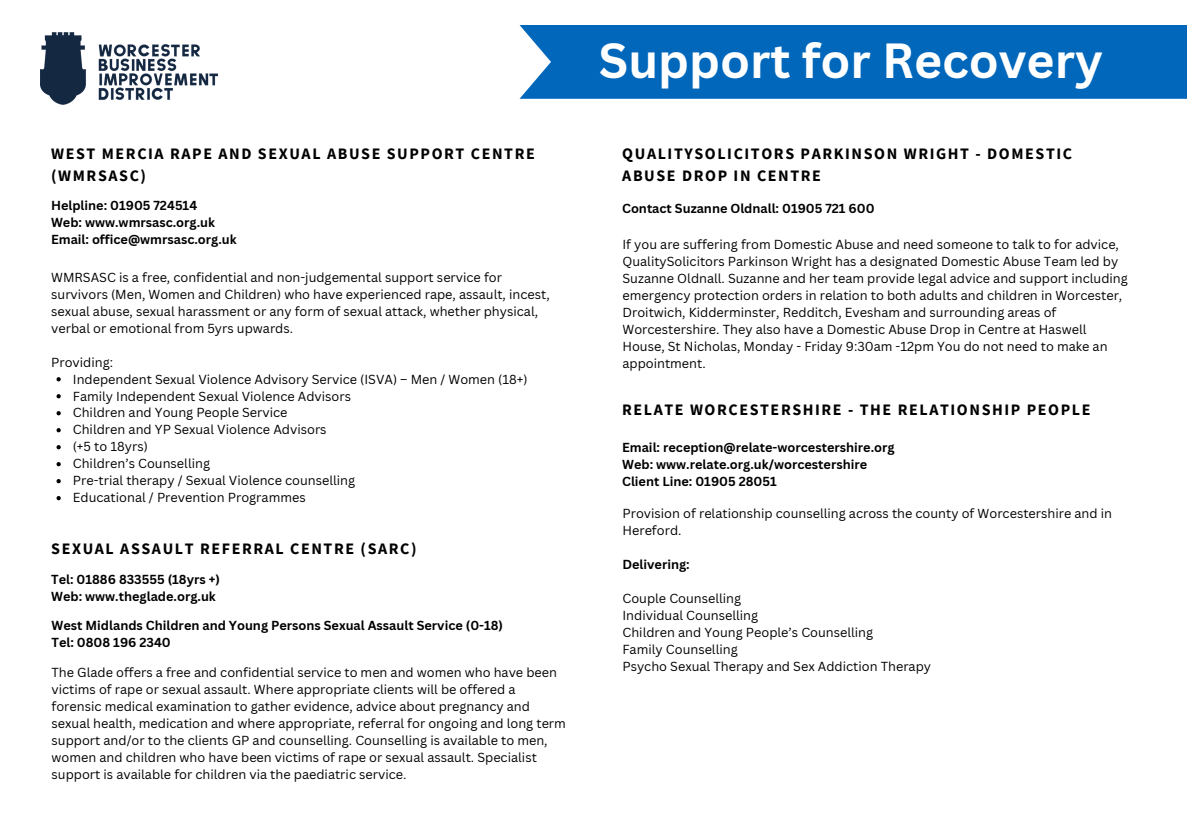
<style>
.page{position:relative;width:1187px;height:839px;background:#fff}
.page>*{position:absolute;margin:0;border:0;box-sizing:border-box;transform-origin:0 0}
.t1{font:700 48px "Canva Sans";color:#fff}
.t2{font:700 16px/22.6px "Source Sans Pro";letter-spacing:.1em;color:#000}
.t3{font:12.8px/17px "Canva Sans";color:#000}
.t4{font:700 12.8px/17px "Canva Sans";color:#000}
</style>
<div class="page">
<img style="left:40px;top:32px;width:177px;height:73px">
<div style="left:519px;top:25px;width:667px;height:74px;background:#0167bb"></div>
<svg style="left:56px;top:377px;width:5px;height:4px"></svg>
<svg style="left:56px;top:394px;width:5px;height:4px"></svg>
<svg style="left:56px;top:411px;width:5px;height:4px"></svg>
<svg style="left:56px;top:428px;width:5px;height:4px"></svg>
<svg style="left:56px;top:445px;width:5px;height:4px"></svg>
<svg style="left:56px;top:462px;width:5px;height:4px"></svg>
<svg style="left:56px;top:479px;width:5px;height:4px"></svg>
<svg style="left:56px;top:496px;width:5px;height:4px"></svg>
<p class="t2" style="left:51px;top:142px;width:485px">WEST MERCIA RAPE AND SEXUAL ABUSE SUPPORT CENTRE (WMRSASC)</p>
<h3 class="t4" style="left:51px;top:197px;width:187px">Helpline: 01905 724514<br>Web: www.wmrsasc.org.uk<br>Email: office@wmrsasc.org.uk</h3>
<p class="t3" style="left:51px;top:268px;width:500px">WMRSASC is a free, confidential and non-judgemental support service for survivors (Men, Women and Children) who have experienced rape, assault, incest, sexual abuse, sexual harassment or any form of sexual attack, whether physical, verbal or emotional from 5yrs upwards.</p>
<p class="t3" style="left:51px;top:353px;width:63px">Providing:</p>
<p class="t3" style="left:73px;top:370px;width:456px">Independent Sexual Violence Advisory Service (ISVA) – Men / Women (18+)</p>
<p class="t3" style="left:73px;top:387px;width:280px">Family Independent Sexual Violence Advisors</p>
<p class="t3" style="left:73px;top:404px;width:216px">Children and Young People Service</p>
<h2 class="t3" style="left:73px;top:421px;width:255px">Children and YP Sexual Violence Advisors</h2>
<h3 class="t3" style="left:73px;top:438px;width:77px">(+5 to 18yrs)</h3>
<h3 class="t3" style="left:73px;top:455px;width:139px">Children’s Counselling</h3>
<p class="t3" style="left:73px;top:472px;width:284px">Pre-trial therapy / Sexual Violence counselling</p>
<h2 class="t3" style="left:73px;top:489px;width:234px">Educational / Prevention Programmes</h2>
<h1 class="t2" style="left:51px;top:537px;width:367px">SEXUAL ASSAULT REFERRAL CENTRE (SARC)</h1>
<p class="t4" style="left:51px;top:571px;width:170px">Tel: 01886 833555 (18yrs +)<br>Web: www.theglade.org.uk</p>
<p class="t4" style="left:52px;top:616px;width:453px">West Midlands Children and Young Persons Sexual Assault Service (0-18)<br>Tel: 0808 196 2340</p>
<h3 class="t3" style="left:52px;top:663px;width:516px">The Glade offers a free and confidential service to men and women who have been victims of rape or sexual assault. Where appropriate clients will be offered a forensic medical examination to gather evidence, advice about pregnancy and sexual health, medication and where appropriate, referral for ongoing and long term support and/or to the clients GP and counselling. Counselling is available to men, women and children who have been victims of rape or sexual assault. Specialist support is available for children via the paediatric service.</h3>
<p class="t1" style="left:599px;top:27px;width:505px">Support for Recovery</p>
<h2 class="t2" style="left:622px;top:142px;width:451px">QUALITYSOLICITORS PARKINSON WRIGHT - DOMESTIC<br>ABUSE DROP IN CENTRE</h2>
<p class="t4" style="left:622px;top:199px;width:254px">Contact Suzanne Oldnall: 01905 721 600</p>
<p class="t3" style="left:622px;top:235px;width:507px">If you are suffering from Domestic Abuse and need someone to talk to for advice, QualitySolicitors Parkinson Wright has a designated Domestic Abuse Team led by Suzanne Oldnall. Suzanne and her team provide legal advice and support including emergency protection orders in relation to both adults and children in Worcester, Droitwich, Kidderminster, Redditch, Evesham and surrounding areas of Worcestershire. They also have a Domestic Abuse Drop in Centre at Haswell House, St Nicholas, Monday - Friday 9:30am -12pm You do not need to make an appointment.</p>
<h2 class="t2" style="left:622px;top:398px;width:470px">RELATE WORCESTERSHIRE - THE RELATIONSHIP PEOPLE</h2>
<h3 class="t4" style="left:622px;top:439px;width:274px">Email: reception@relate-worcestershire.org<br>Web: www.relate.org.uk/worcestershire<br>Client Line: 01905 28051</h3>
<p class="t3" style="left:622px;top:504px;width:491px">Provision of relationship counselling across the county of Worcestershire and in<br>Hereford.</p>
<h3 class="t4" style="left:622px;top:555px;width:69px">Delivering:</h3>
<p class="t3" style="left:622px;top:589px;width:120px">Couple Counselling</p>
<p class="t3" style="left:622px;top:606px;width:137px">Individual Counselling</p>
<p class="t3" style="left:622px;top:623px;width:252px">Children and Young People’s Counselling</p>
<p class="t3" style="left:622px;top:640px;width:117px">Family Counselling</p>
<p class="t3" style="left:622px;top:657px;width:310px">Psycho Sexual Therapy and Sex Addiction Therapy</p>
</div>
